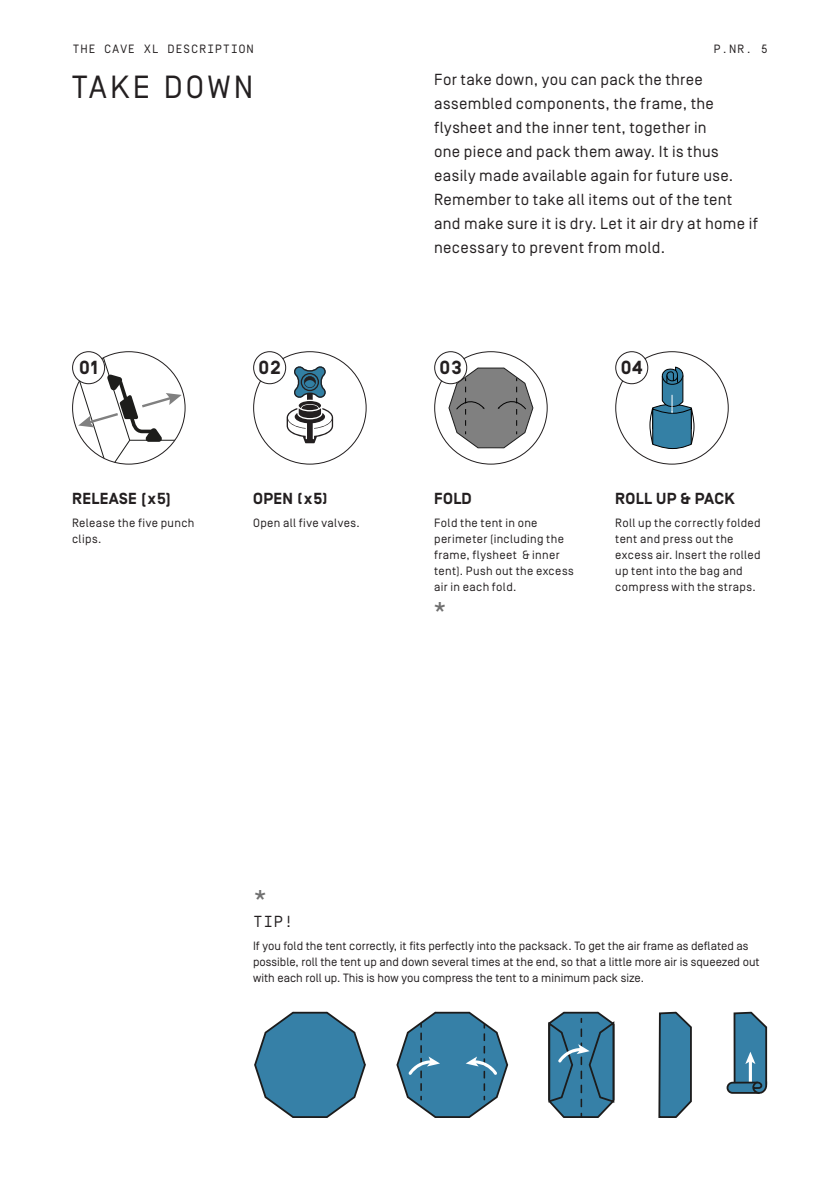
<style>
.page{position:relative;width:840px;height:1191px;background:#fff}
.page>*{position:absolute;margin:0;border:0;box-sizing:border-box;transform-origin:0 0}
.t1{font:32px "Simplon Norm";letter-spacing:.1em;color:#231f20}
.Stern{font:30px "Simplon Norm";color:#707070}
.t2{font:700 18.8px "Simplon Norm";letter-spacing:.05em;color:#231f20}
.Einführende_Beschreibung{font:16px/24px "Simplon Norm";letter-spacing:.02em;color:#231f20}
.Titel_Fließtext{font:700 16px "Simplon Norm";letter-spacing:.025em;color:#231f20}
.Tipp_Achtung_Überschrift{font:16px "Simplon Mono";color:#231f20}
.Fließtext{font:12px/16px "Simplon Norm";letter-spacing:.03em;color:#231f20}
.Tipp_Achtung{font:12px/16px "Simplon Norm";color:#231f20}
.t3{font:12px "Simplon Mono";letter-spacing:.05em;color:#231f20}
</style>
<div class="page">
<svg style="left:73px;top:353px;width:112px;height:111px"></svg>
<svg style="left:286px;top:366px;width:47px;height:77px"></svg>
<svg style="left:649px;top:367px;width:45px;height:82px"></svg>
<svg style="left:448px;top:367px;width:85px;height:81px"></svg>
<svg style="left:254px;top:1011px;width:112px;height:107px"></svg>
<svg style="left:396px;top:1011px;width:113px;height:107px"></svg>
<svg style="left:658px;top:1011px;width:34px;height:107px;background:#46809e"></svg>
<svg style="left:548px;top:1011px;width:67px;height:107px;background:#457d9b"></svg>
<svg style="left:726px;top:1011px;width:41px;height:83px"></svg>
<div style="left:73px;top:352px;width:32px;height:32px;background:#fff;border-radius:50%"></div>
<div style="left:72px;top:351px;width:33px;height:33px;border:1px solid #231f20;border-radius:50%"></div>
<div style="left:253px;top:351px;width:33px;height:33px;border:1px solid #231f20;border-radius:50%"></div>
<div style="left:434px;top:352px;width:32px;height:32px;background:#fff;border-radius:50%"></div>
<div style="left:434px;top:351px;width:33px;height:33px;border:1px solid #231f20;border-radius:50%"></div>
<div style="left:615px;top:351px;width:33px;height:33px;border:1px solid #231f20;border-radius:50%"></div>
<p class="t3" style="left:73px;top:42px;width:183px">THE CAVE XL DESCRIPTION</p>
<p class="t3" style="left:713px;top:42px;width:56px">P.NR. 5</p>
<p class="t1" style="left:72px;top:70px;width:183px">TAKE DOWN</p>
<p class="Einführende_Beschreibung" style="left:434px;top:68px;width:325px">For take down, you can pack the three assembled components, the frame, the flysheet and the inner tent, together in<br>one piece and pack them away. It is thus easily made available again for future use.<br>Remember to take all items out of the tent and make sure it is dry. Let it air dry at home if necessary to prevent from mold.</p>
<p class="t2" style="left:79px;top:358px;width:20px">01</p>
<p class="t2" style="left:258px;top:358px;width:24px">02</p>
<p class="t2" style="left:439px;top:358px;width:24px">03</p>
<p class="t2" style="left:620px;top:358px;width:23px">04</p>
<p class="Titel_Fließtext" style="left:72px;top:489px;width:100px">RELEASE (x5)</p>
<p class="Fließtext" style="left:72px;top:515px;width:124px">Release the five punch clips.</p>
<p class="Titel_Fließtext" style="left:253px;top:489px;width:76px">OPEN (x5)</p>
<p class="Titel_Fließtext" style="left:615px;top:489px;width:121px">ROLL UP &amp; PACK</p>
<p class="Titel_Fließtext" style="left:434px;top:489px;width:39px">FOLD</p>
<p class="Fließtext" style="left:253px;top:515px;width:108px">Open all five valves.</p>
<p class="Fließtext" style="left:434px;top:515px;width:141px">Fold the tent in one perimeter (including the frame, flysheet &amp; inner tent). Push out the excess air in each fold.</p>
<p class="Stern" style="left:432px;top:596px;width:16px">*</p>
<p class="Fließtext" style="left:615px;top:515px;width:147px">Roll up the correctly folded tent and press out the excess air. Insert the rolled up tent into the bag and</p>
<p class="Fließtext" style="left:615px;top:579px;width:142px">compress with the straps.</p>
<p class="Stern" style="left:253px;top:884px;width:16px">*</p>
<p class="Tipp_Achtung_Überschrift" style="left:253px;top:912px;width:42px">TIP!</p>
<p class="Tipp_Achtung" style="left:253px;top:938px;width:508px">If you fold the tent correctly, it fits perfectly into the packsack. To get the air frame as deflated as possible, roll the tent up and down several times at the end, so that a little more air is squeezed out with each roll up. This is how you compress the tent to a minimum pack size.</p>
</div>
